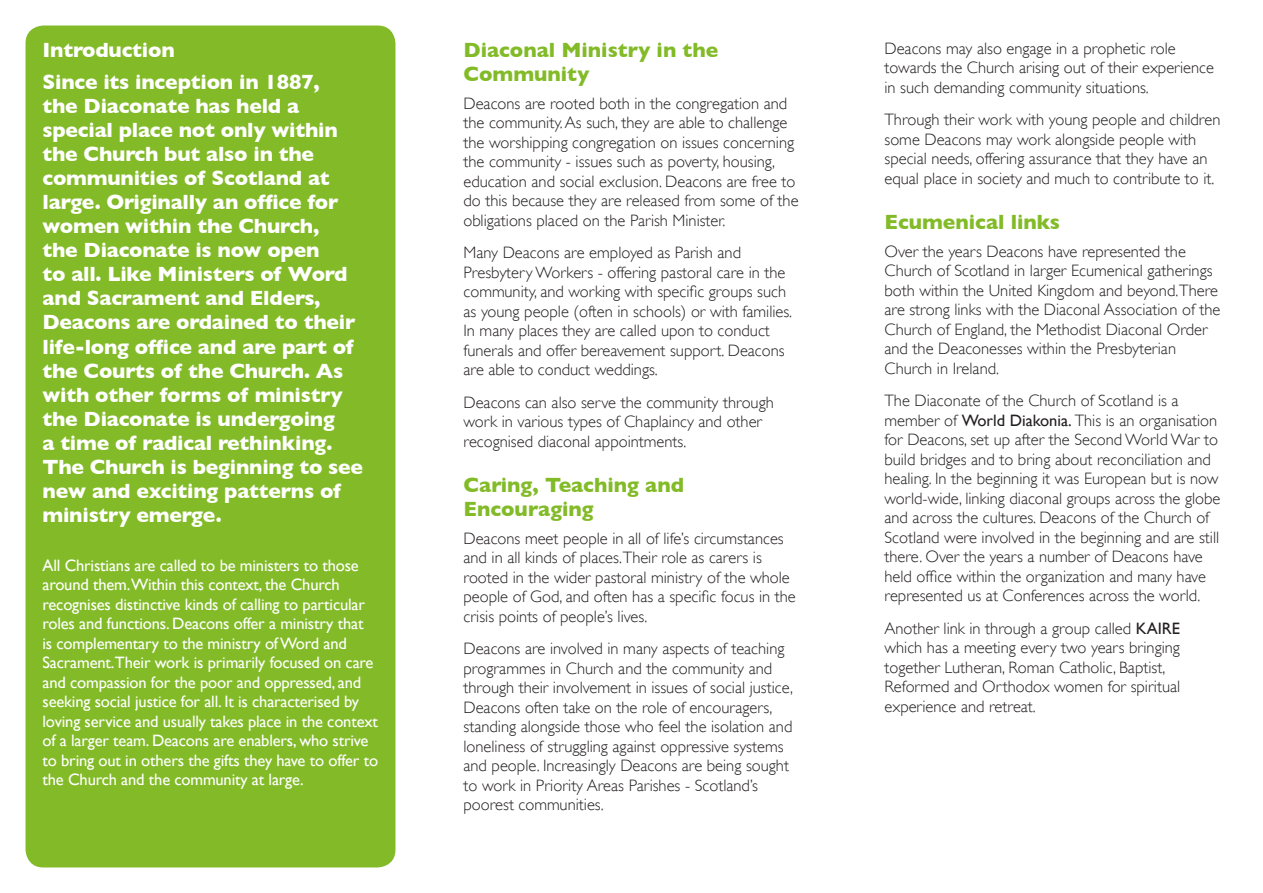
<style>
.page{position:relative;width:1263px;height:893px;background:#fff}
.page>*{position:absolute;margin:0;border:0;box-sizing:border-box;transform-origin:0 0}
.t1{font:700 21px/24px "Gill Sans";letter-spacing:-.01em;color:#fff}
.t2{font:700 21px/24px "Gill Sans";color:#82bb27}
.t3{font:300 16.5px/19.5px "Gill Sans";color:#231f20}
.t4{font:16.5px/19.5px "Gill Sans";letter-spacing:-.01em;color:#fff}
.s1{font-weight:400}
</style>
<div class="page">
<div style="left:26px;top:26px;width:369px;height:841px;background:#82bb27;border-radius:18px"></div>
<p class="t1" style="left:43px;top:33px;width:279px;line-height:32.5px">Introduction<br>Since its inception in 1887,</p>
<p class="t1" style="left:43px;top:94px;width:322px">the Diaconate has held a special place not only within the Church but also in the communities of Scotland at large. Originally an office for women within the Church,<br>the Diaconate is now open<br>to all. Like Ministers of Word and Sacrament and Elders,<br>Deacons are ordained to their life-long office and are part of the Courts of the Church. As with other forms of ministry the Diaconate is undergoing<br>a time of radical rethinking.<br>The Church is beginning to see new and exciting patterns of ministry emerge.</p>
<p class="t4" style="left:43px;top:555px;width:337px">All Christians are called to be ministers to those around them.Within this context, the Church recognises distinctive kinds of calling to particular roles and functions. Deacons offer a ministry that<br>is complementary to the ministry of Word and Sacrament.Their work is primarily focused on care and compassion for the poor and oppressed, and seeking social justice for all. It is characterised by loving service and usually takes place in the context of a larger team. Deacons are enablers, who strive to bring out in others the gifts they have to offer to the Church and the community at large.</p>
<p class="t2" style="left:463px;top:38px;width:256px">Diaconal Ministry in the<br>Community</p>
<p class="t3" style="left:463px;top:94px;width:337px">Deacons are rooted both in the congregation and the community. As such, they are able to challenge the worshipping congregation on issues concerning the community - issues such as poverty, housing, education and social exclusion. Deacons are free to do this because they are released from some of the obligations placed on the Parish Minister.</p>
<p class="t3" style="left:463px;top:243px;width:330px">Many Deacons are employed as Parish and Presbytery Workers - offering pastoral care in the community, and working with specific groups such as young people (often in schools) or with families.<br>In many places they are called upon to conduct funerals and offer bereavement support. Deacons are able to conduct weddings.</p>
<p class="t3" style="left:463px;top:392px;width:312px">Deacons can also serve the community through work in various types of Chaplaincy and other recognised diaconal appointments.</p>
<p class="t2" style="left:463px;top:472px;width:222px">Caring, Teaching and<br>Encouraging</p>
<p class="t3" style="left:463px;top:528px;width:334px">Deacons meet people in all of life’s circumstances and in all kinds of places.Their role as carers is rooted in the wider pastoral ministry of the whole people of God, and often has a specific focus in the crisis points of people’s lives.</p>
<p class="t3" style="left:463px;top:639px;width:331px">Deacons are involved in many aspects of teaching programmes in Church and the community and through their involvement in issues of social justice, Deacons often take on the role of encouragers, standing alongside those who feel the isolation and loneliness of struggling against oppressive systems and people. Increasingly Deacons are being sought to work in Priority Areas Parishes - Scotland’s poorest communities.</p>
<p class="t3" style="left:884px;top:39px;width:331px">Deacons may also engage in a prophetic role towards the Church arising out of their experience in such demanding community situations.</p>
<p class="t3" style="left:884px;top:110px;width:337px">Through their work with young people and children some Deacons may work alongside people with special needs, offering assurance that they have an equal place in society and much to contribute to it.</p>
<p class="t2" style="left:884px;top:210px;width:177px">Ecumenical links</p>
<p class="t3" style="left:884px;top:242px;width:337px">Over the years Deacons have represented the Church of Scotland in larger Ecumenical gatherings both within the United Kingdom and beyond.There are strong links with the Diaconal Association of the Church of England, the Methodist Diaconal Order and the Deaconesses within the Presbyterian Church in Ireland.</p>
<p class="t3" style="left:884px;top:391px;width:337px">The Diaconate of the Church of Scotland is a member of <span class="s1">World Diakonia.</span> This is an organisation for Deacons, set up after the Second World War to build bridges and to bring about reconciliation and healing. In the beginning it was European but is now world-wide, linking diaconal groups across the globe and across the cultures. Deacons of the Church of Scotland were involved in the beginning and are still there. Over the years a number of Deacons have held office within the organization and many have represented us at Conferences across the world.</p>
<p class="t3" style="left:884px;top:618px;width:297px">Another link in through a group called <span class="s1">KAIRE </span>which has a meeting every two years bringing together Lutheran, Roman Catholic, Baptist, Reformed and Orthodox women for spiritual experience and retreat.</p>
</div>
